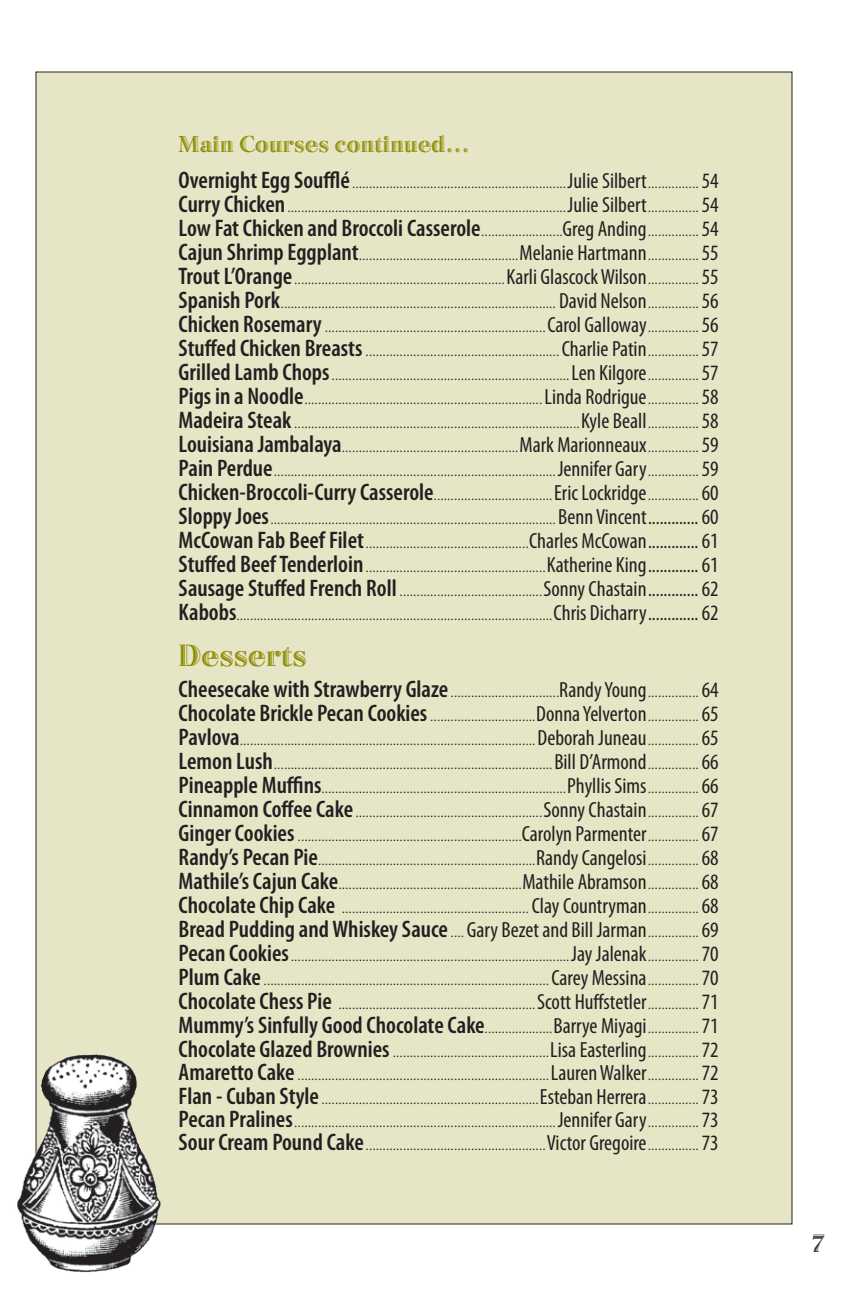
<style>
.page{position:relative;width:864px;height:1296px;background:#fff}
.page>*{position:absolute;margin:0;border:0;box-sizing:border-box;transform-origin:0 0}
.t1{font:32px "Bertie Plain";color:#8d8b02}
.t2{font:600 condensed 24px "Myriad Pro";color:#231f20}
.t3{font:24px "Bertie Plain";color:#8d8b02}
.t4{font:300 condensed 20px/24px "Myriad Pro";color:#231f20;text-align:justify}
.s1{font-weight:600;font-size:24px}
.s2{font-weight:400;font-size:22px}
.s3{font-weight:400}
.s4{font-weight:300;font-size:20px}
</style>
<div class="page">
<div style="left:36px;top:72px;width:756px;height:1152px;background:#e6e5c6"></div>
<img style="left:17px;top:1052px;width:146px;height:221px">
<p class="t3" style="left:179px;top:130px;width:293px">Main Courses continued…</p>
<p class="t4" style="left:179px;top:170px;width:542px"><span class="s1">Overnight Egg Soufflé</span>................................................................<span class="s2">Julie Silbert</span>................<span class="s2">54<br></span><span class="s1">Curry Chicken</span>...................................................................................<span class="s2">Julie Silbert</span>................<span class="s2">54<br></span><span class="s1">Low Fat Chicken and Broccoli Casserole</span>.........................<span class="s2">Greg Anding</span>................<span class="s2">54<br></span><span class="s1">Cajun Shrimp Eggplant</span>................................................<span class="s2">Melanie Hartmann</span>................<span class="s2">55<br></span><span class="s1">Trout L’Orange</span>...............................................................<span class="s2">Karli Glascock Wilson</span>................<span class="s2">55<br></span><span class="s1">Spanish Pork</span>.................................................................................. <span class="s2">David Nelson</span>................<span class="s2">56<br></span><span class="s1">Chicken Rosemary</span>..................................................................<span class="s2">Carol Galloway</span>................<span class="s2">56<br></span><span class="s1">Stuffed Chicken Breasts</span>..........................................................<span class="s2">Charlie Patin</span>................<span class="s2">57<br></span><span class="s1">Grilled Lamb Chops</span>.......................................................................<span class="s2">Len Kilgore</span>................<span class="s2">57<br></span><span class="s1">Pigs in a Noodle</span>.......................................................................<span class="s2">Linda Rodrigue</span>................<span class="s2">58<br></span><span class="s1">Madeira Steak</span>.....................................................................................<span class="s2">Kyle Beall</span>................<span class="s2">58<br></span><span class="s1">Louisiana Jambalaya</span>.....................................................<span class="s2">Mark Marionneaux</span>................<span class="s2">59<br></span><span class="s1">Pain Perdue</span>....................................................................................<span class="s2">Jennifer Gary</span>................<span class="s2">59<br></span><span class="s1">Chicken-Broccoli-Curry Casserole</span>...................................<span class="s2">Eric Lockridge</span>................<span class="s2">60<br></span><span class="s1">Sloppy Joes</span>.....................................................................................<span class="s2">Benn Vincent</span><span class="s3">.............</span> <span class="s2">60<br></span><span class="s1">McCowan Fab Beef Filet</span>.................................................<span class="s2">Charles McCowan</span><span class="s3">.............</span> <span class="s2">61<br></span><span class="s1">Stuffed Beef Tenderloin</span>......................................................<span class="s2">Katherine King</span><span class="s3">.............</span> <span class="s2">61<br></span><span class="s1">Sausage Stuffed French Roll</span>...........................................<span class="s2">Sonny Chastain</span><span class="s3">.............</span> <span class="s2">62<br></span><span class="s1">Kabobs</span>..............................................................................................<span class="s2">Chris Dicharry</span><span class="s3">.............</span> <span class="s2">62</span></p>
<h1 class="t1" style="left:179px;top:636px;width:130px">Desserts</h1>
<p class="t4" style="left:179px;top:679px;width:542px"><span class="s1">Cheesecake with Strawberry Glaze</span>.................................<span class="s2">Randy Young</span>................<span class="s2">64<br></span><span class="s1">Chocolate Brickle Pecan Cookies</span>................................<span class="s2">Donna Yelverton</span>................<span class="s2">65<br></span><span class="s1">Pavlova</span>........................................................................................<span class="s2">Deborah Juneau</span>................<span class="s2">65<br></span><span class="s1">Lemon Lush</span>...................................................................................<span class="s2">Bill D’Armond</span>................<span class="s2">66<br></span><span class="s1">Pineapple Muffins</span>........................................................................<span class="s2">Phyllis Sims</span>................<span class="s2">66<br></span><span class="s1">Cinnamon Coffee Cake</span>........................................................<span class="s2">Sonny Chastain</span>................<span class="s2">67<br></span><span class="s1">Ginger Cookies</span>...................................................................<span class="s2">Carolyn Parmenter</span>................<span class="s2">67<br></span><span class="s1">Randy’s Pecan Pie</span>................................................................<span class="s2">Randy Cangelosi</span>................<span class="s2">68<br></span><span class="s1">Mathile’s Cajun Cake</span>.......................................................<span class="s2">Mathile Abramson</span>................<span class="s2">68<br></span><span class="s1">Chocolate Chip Cake</span> ........................................................<span class="s2">Clay Countryman</span>................<span class="s2">68</span></p>
<p class="t2" style="left:179px;top:916px;width:542px">Bread Pudding and Whiskey Sauce<span class="s4">.....</span> <span class="s2">Gary Bezet and Bill Jarman</span><span class="s4">................</span><span class="s2">69</span></p>
<p class="t4" style="left:179px;top:943px;width:542px"><span class="s1">Pecan Cookies</span>...................................................................................<span class="s2">Jay Jalenak</span>................<span class="s2">70<br></span><span class="s1">Plum Cake</span>.....................................................................................<span class="s2">Carey Messina</span>................<span class="s2">70<br></span><span class="s1">Chocolate Chess Pie</span> ...........................................................<span class="s2">Scott Huffstetler</span>................<span class="s2">71<br></span><span class="s1">Mummy’s Sinfully Good Chocolate Cake</span>....................<span class="s2">Barrye Miyagi</span>................<span class="s2">71<br></span><span class="s1">Chocolate Glazed Brownies</span>...............................................<span class="s2">Lisa Easterling</span>................<span class="s2">72<br></span><span class="s1">Amaretto Cake</span>...........................................................................<span class="s2">Lauren Walker</span>................<span class="s2">72<br></span><span class="s1">Flan - Cuban Style</span>.................................................................<span class="s2">Esteban Herrera</span>................<span class="s2">73<br></span><span class="s1">Pecan Pralines</span>..............................................................................<span class="s2">Jennifer Gary</span>................<span class="s2">73<br></span><span class="s1">Sour Cream Pound Cake</span>......................................................<span class="s2">Victor Gregoire</span>................<span class="s2">73</span></p>
</div>
